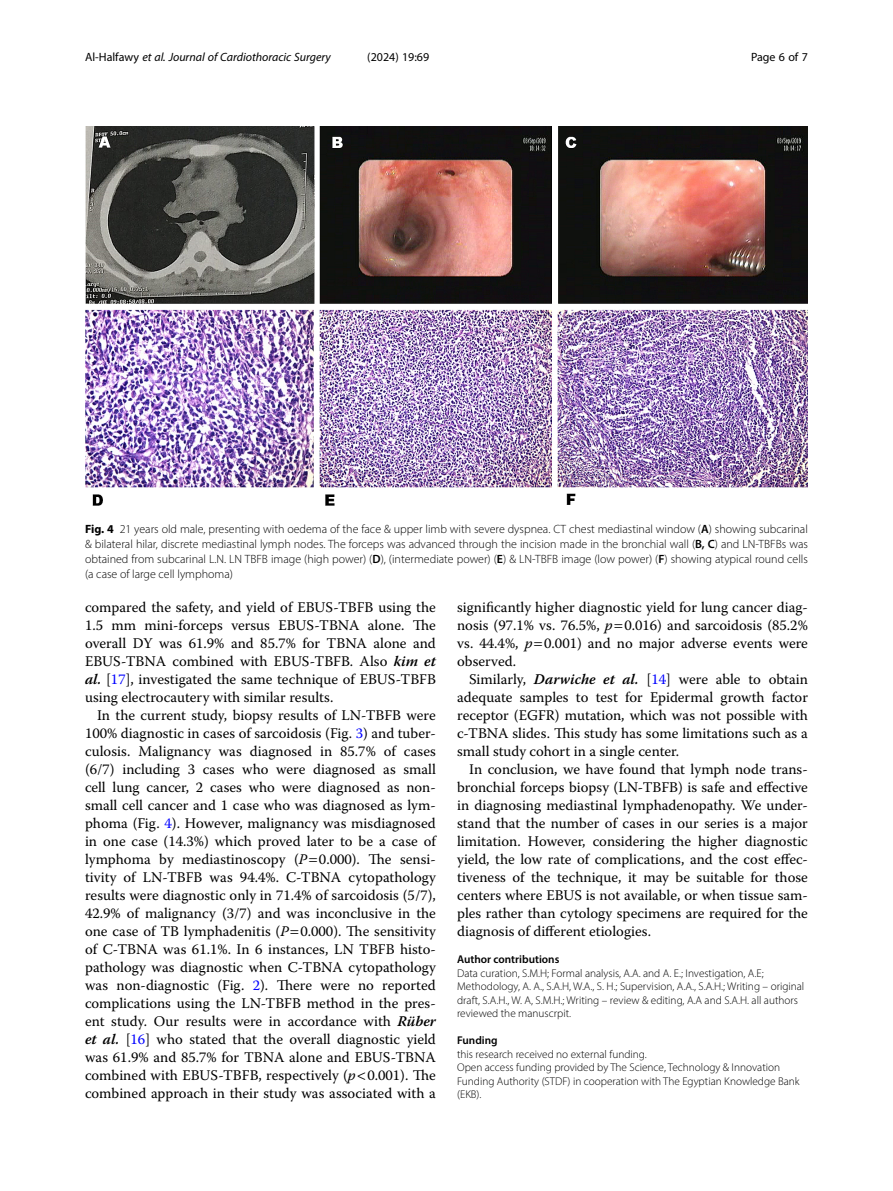
<style>
.page{position:relative;width:893px;height:1191px;background:#fff}
.page>*{position:absolute;margin:0;border:0;box-sizing:border-box;transform-origin:0 0}
.Body_Text_Indent{font:14.7px/18px "Warnock Pro";color:#000;text-align:justify}
.Figure_Caption{font:300 12px/15px "Myriad Pro";color:#000;text-align:justify}
.t1{font:italic 12px "Myriad Pro";color:#000}
.t2{font:12px "Myriad Pro";color:#000}
.Author_Contribution{font:300 11.25px/13.5px "Myriad Pro";color:#000}
.Funding_MultiPara{font:300 11.25px/13.5px "Myriad Pro";color:#000}
.Funding{font:300 11.25px "Myriad Pro";color:#000}
.Endmatter_Heading{font:600 11.25px "Myriad Pro";color:#000}
.s1{font-style:normal}
.s2{font-weight:700}
.s3{font-weight:600}
.s4{font-weight:600;font-style:italic}
.s5{color:#00f}
.s6{font-style:italic}
</style>
<div class="page">
<img style="left:85px;top:126px;width:723px;height:379px">
<p class="t1" style="left:85px;top:50px;width:247px"><span class="s1">Al-Halfawy</span> et al. Journal of Cardiothoracic Surgery</p>
<p class="t2" style="left:367px;top:50px;width:63px">(2024) 19:69</p>
<p class="t2" style="left:751px;top:50px;width:58px">Page 6 of 7</p>
<p class="Figure_Caption" style="left:85px;top:521px;width:724px"><span class="s2">Fig. 4</span> 21 years old male, presenting with oedema of the face &amp; upper limb with severe dyspnea. CT chest mediastinal window (<span class="s3">A</span>) showing subcarinal &amp; bilateral hilar, discrete mediastinal lymph nodes. The forceps was advanced through the incision made in the bronchial wall (<span class="s3">B, C</span>) and LN-TBFBs was obtained from subcarinal L.N. LN TBFB image (high power) (<span class="s3">D</span>), (intermediate power) (<span class="s3">E</span>) &amp; LN-TBFB image (low power) (<span class="s3">F</span>) showing atypical round cells (a case of large cell lymphoma)</p>
<p class="Body_Text_Indent" style="left:85px;top:598px;width:352px">compared the safety, and yield of EBUS-TBFB using the 1.5 mm mini-forceps versus EBUS-TBNA alone. The overall DY was 61.9% and 85.7% for TBNA alone and EBUS-TBNA combined with EBUS-TBFB. Also <span class="s4">kim et al.</span> [<span class="s5">17</span>], investigated the same technique of EBUS-TBFB using electrocautery with similar results.</p>
<p class="Body_Text_Indent" style="left:85px;top:706px;width:352px;text-indent:12px">In the current study, biopsy results of LN-TBFB were 100% diagnostic in cases of sarcoidosis (Fig. <span class="s5">3</span>) and tuber&shy;culosis. Malignancy was diagnosed in 85.7% of cases (6/7) including 3 cases who were diagnosed as small cell lung cancer, 2 cases who were diagnosed as non&shy;small cell cancer and 1 case who was diagnosed as lym&shy;phoma (Fig. <span class="s5">4</span>). However, malignancy was misdiagnosed in one case (14.3%) which proved later to be a case of lymphoma by mediastinoscopy (<span class="s6">P</span> 0.000). The sensi&shy;tivity of LN-TBFB was 94.4%. C-TBNA cytopathology results were diagnostic only in 71.4% of sarcoidosis (5/7), 42.9% of malignancy (3/7) and was inconclusive in the one case of TB lymphadenitis (<span class="s6">P</span> 0.000). The sensitivity of C-TBNA was 61.1%. In 6 instances, LN TBFB histo&shy;pathology was diagnostic when C-TBNA cytopathology was non-diagnostic (Fig. <span class="s5">2</span>). There were no reported complications using the LN-TBFB method in the pres&shy;ent study. Our results were in accordance with <span class="s4">Rüber et al.</span> [<span class="s5">16</span>] who stated that the overall diagnostic yield was 61.9% and 85.7% for TBNA alone and EBUS-TBNA combined with EBUS-TBFB, respectively (<span class="s6">p</span> 0.001). The combined approach in their study was associated with a</p>
<p class="Body_Text_Indent" style="left:457px;top:598px;width:352px">significantly higher diagnostic yield for lung cancer diag&shy;nosis (97.1% vs. 76.5%, <span class="s6">p</span> 0.016) and sarcoidosis (85.2% vs. 44.4%, <span class="s6">p</span> 0.001) and no major adverse events were observed.</p>
<p class="Body_Text_Indent" style="left:457px;top:670px;width:352px;text-indent:12px">Similarly, <span class="s4">Darwiche et al.</span> [<span class="s5">14</span>] were able to obtain adequate samples to test for Epidermal growth factor receptor (EGFR) mutation, which was not possible with c-TBNA slides. This study has some limitations such as a small study cohort in a single center.</p>
<p class="Body_Text_Indent" style="left:457px;top:760px;width:352px;text-indent:12px">In conclusion, we have found that lymph node trans&shy;bronchial forceps biopsy (LN-TBFB) is safe and effective in diagnosing mediastinal lymphadenopathy. We under&shy;stand that the number of cases in our series is a major limitation. However, considering the higher diagnostic yield, the low rate of complications, and the cost effec&shy;tiveness of the technique, it may be suitable for those centers where EBUS is not available, or when tissue sam&shy;ples rather than cytology specimens are required for the diagnosis of different etiologies.</p>
<p class="Endmatter_Heading" style="left:457px;top:952px;width:104px">Author contributions</p>
<p class="Author_Contribution" style="left:457px;top:966px;width:349px">Data curation, S.M.H; Formal analysis, A.A. and A. E.; Investigation, A.E; Methodology, A. A., S.A.H, W.A., S. H.; Supervision, A.A., S.A.H.; Writing – original draft, S.A.H., W. A, S.M.H.; Writing – review &amp; editing, A.A and S.A.H. all authors reviewed the manuscrpit.</p>
<p class="Endmatter_Heading" style="left:457px;top:1033px;width:42px">Funding</p>
<p class="Funding" style="left:457px;top:1047px;width:191px">this research received no external funding.</p>
<p class="Funding_MultiPara" style="left:457px;top:1060px;width:344px">Open access funding provided by The Science, Technology &amp; Innovation<br>Funding Authority (STDF) in cooperation with The Egyptian Knowledge Bank (EKB).</p>
</div>
